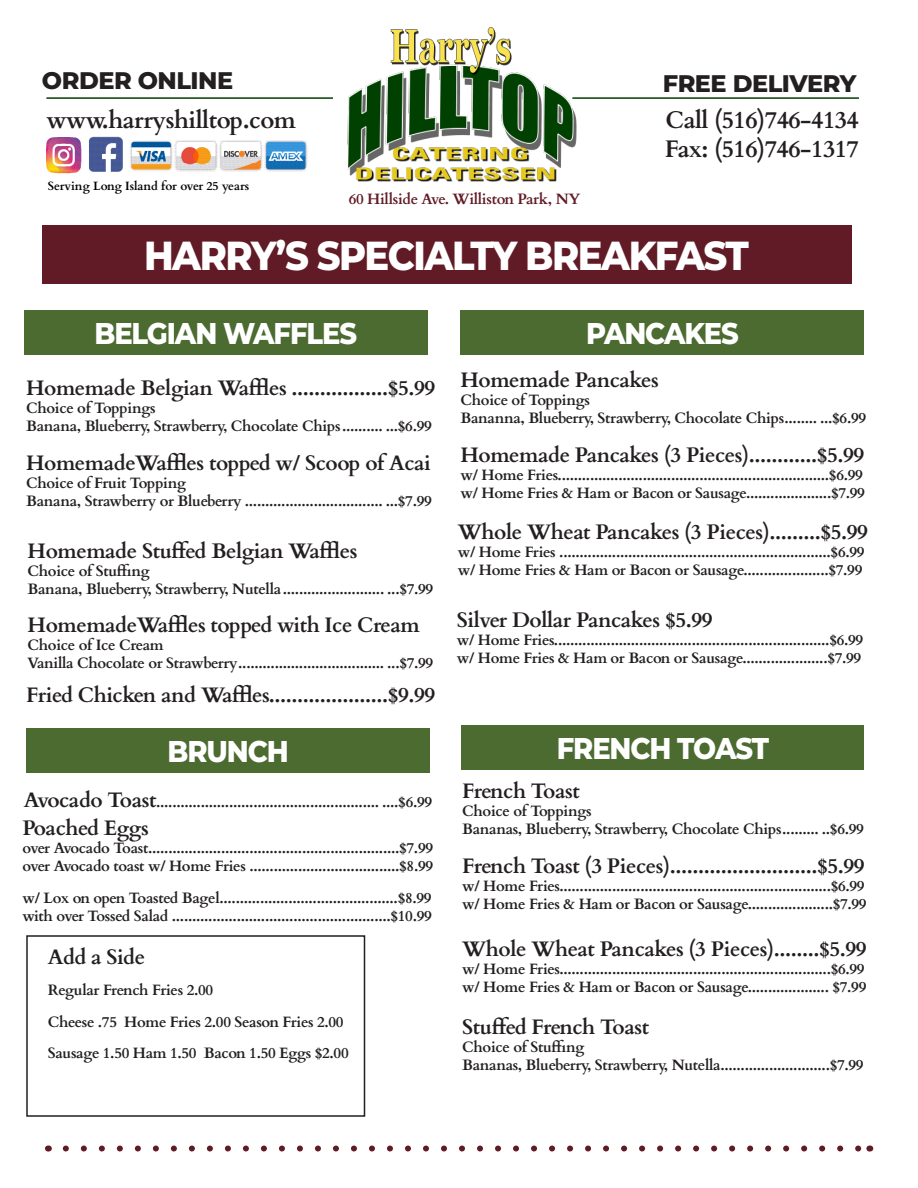
<style>
.page{position:relative;width:918px;height:1188px;background:#fff}
.page>*{position:absolute;margin:0;border:0;box-sizing:border-box;transform-origin:0 0}
.t1{font:800 40.5px "Montserrat";letter-spacing:-.04em;color:#fff;scale:.91 1}
.t2{font:800 30px "Montserrat";letter-spacing:-.04em;color:#fff;scale:.91 1}
.t3{font:700 24px "Cardo";letter-spacing:-.02em;color:#231f20}
.t4{font:800 24px "Montserrat";letter-spacing:-.02em;color:#231f20}
.t5{font:700 21px "Cardo";letter-spacing:-.02em;color:#231f20}
.t6{font:700 15px/18px "Cardo";letter-spacing:-.02em;color:#231f20}
.t7{font:700 15px "Cardo";letter-spacing:-.02em;color:#611b26}
.t8{font:700 12px "Cardo";color:#000}
.s1{font-size:21px}
</style>
<div class="page">
<div style="left:42px;top:225px;width:809px;height:58px;background:#611b26"></div>
<img style="left:348px;top:28px;width:228px;height:154px">
<hr style="left:572px;top:97px;width:287px;height:2px;background:#004001">
<hr style="left:46px;top:97px;width:287px;height:2px;background:#004001">
<img style="left:46px;top:136px;width:77px;height:37px">
<img style="left:130px;top:140px;width:178px;height:32px">
<div style="left:26px;top:935px;width:339px;height:182px;border:2px solid #231f20"></div>
<div style="left:460px;top:310px;width:404px;height:45px;background:#4b6b31"></div>
<div style="left:462px;top:725px;width:402px;height:45px;background:#4b6b31"></div>
<svg style="left:66px;top:1146px;width:794px;height:6px"></svg>
<div style="left:24px;top:310px;width:404px;height:45px;background:#4b6b31"></div>
<div style="left:26px;top:728px;width:404px;height:44px;background:#4b6b31"></div>
<p class="t4" style="left:42px;top:63px;width:193px">ORDER ONLINE</p>
<p class="t4" style="left:663px;top:66px;width:195px">FREE DELIVERY</p>
<p class="t3" style="left:46px;top:100px;width:251px">www.harryshilltop.com</p>
<p class="t3" style="left:666px;top:100px;width:195px">Call (516)746-4134</p>
<p class="t3" style="left:665px;top:129px;width:196px">Fax: (516)746-1317</p>
<p class="t7" style="left:349px;top:187px;width:233px">60 Hillside Ave. Williston Park, NY</p>
<p class="t8" style="left:48px;top:177px;width:203px">Serving Long Island for over 25 years</p>
<p class="t1" style="left:144px;top:226px;width:666px">HARRY’S SPECIALTY BREAKFAST</p>
<p class="t2" style="left:94px;top:311px;width:290px">BELGIAN WAFFLES</p>
<p class="t5" style="left:26px;top:371px;width:411px">Homemade Belgian Waffles .................$5.99</p>
<p class="t6" style="left:26px;top:398px;width:407px">Choice of Toppings<br>Banana, Blueberry, Strawberry, Chocolate Chips.......... ...$6.99</p>
<p class="t5" style="left:26px;top:446px;width:406px">HomemadeWaffles topped w/ Scoop of Acai</p>
<p class="t6" style="left:26px;top:473px;width:407px">Choice of Fruit Topping<br>Banana, Strawberry or Blueberry .................................. ...$7.99</p>
<p class="t5" style="left:28px;top:534px;width:331px">Homemade Stuffed Belgian Waffles</p>
<p class="t6" style="left:28px;top:560px;width:407px">Choice of Stuffing<br>Banana, Blueberry, Strawberry, Nutella......................... ...$7.99</p>
<p class="t5" style="left:28px;top:608px;width:394px">HomemadeWaffles topped with Ice Cream</p>
<p class="t6" style="left:28px;top:635px;width:407px">Choice of Ice Cream<br>Vanilla Chocolate or Strawberry.................................... ...$7.99</p>
<p class="t5" style="left:26px;top:678px;width:411px">Fried Chicken and Waffles.....................$9.99</p>
<p class="t2" style="left:167px;top:729px;width:135px">BRUNCH</p>
<p class="t6" style="left:24px;top:792px;width:410px"><span class="s1">Avocado Toast</span>....................................................... ....$6.99</p>
<p class="t5" style="left:22px;top:811px;width:128px">Poached Eggs</p>
<p class="t6" style="left:22px;top:838px;width:412px">over Avocado Toast..............................................................$7.99 over Avocado toast w/ Home Fries .....................................$8.99</p>
<p class="t6" style="left:22px;top:888px;width:411px">w/ Lox on open Toasted Bagel............................................$8.99 with over Tossed Salad ......................................................$10.99</p>
<p class="t5" style="left:48px;top:940px;width:99px">Add a Side</p>
<p class="t6" style="left:48px;top:980px;width:167px">Regular French Fries 2.00</p>
<p class="t6" style="left:48px;top:1011px;width:297px">Cheese .75 Home Fries 2.00 Season Fries 2.00</p>
<p class="t6" style="left:48px;top:1043px;width:302px">Sausage 1.50 Ham 1.50 Bacon 1.50 Eggs $2.00</p>
<p class="t2" style="left:586px;top:311px;width:169px">PANCAKES</p>
<p class="t5" style="left:460px;top:363px;width:200px">Homemade Pancakes</p>
<p class="t6" style="left:460px;top:390px;width:407px">Choice of Toppings<br>Bananna, Blueberry, Strawberry, Chocolate Chips........ ...$6.99</p>
<p class="t5" style="left:460px;top:438px;width:405px">Homemade Pancakes (3 Pieces)............$5.99</p>
<p class="t6" style="left:460px;top:464px;width:406px">w/ Home Fries...................................................................$6.99 w/ Home Fries &amp; Ham or Bacon or Sausage.....................$7.99</p>
<p class="t5" style="left:458px;top:515px;width:411px">Whole Wheat Pancakes (3 Pieces).........$5.99</p>
<p class="t6" style="left:458px;top:542px;width:408px">w/ Home Fries ...................................................................$6.99 w/ Home Fries &amp; Ham or Bacon or Sausage.....................$7.99</p>
<p class="t5" style="left:457px;top:603px;width:257px">Silver Dollar Pancakes $5.99</p>
<p class="t6" style="left:457px;top:630px;width:408px">w/ Home Fries....................................................................$6.99 w/ Home Fries &amp; Ham or Bacon or Sausage.....................$7.99</p>
<p class="t2" style="left:557px;top:726px;width:235px">FRENCH TOAST</p>
<p class="t5" style="left:462px;top:774px;width:119px">French Toast</p>
<p class="t6" style="left:462px;top:801px;width:403px">Choice of Toppings<br>Bananas, Blueberry, Strawberry, Chocolate Chips......... ..$6.99</p>
<p class="t5" style="left:462px;top:849px;width:404px">French Toast (3 Pieces)..........................$5.99</p>
<p class="t6" style="left:462px;top:876px;width:406px">w/ Home Fries...................................................................$6.99 w/ Home Fries &amp; Ham or Bacon or Sausage.....................$7.99</p>
<p class="t5" style="left:462px;top:932px;width:406px">Whole Wheat Pancakes (3 Pieces)........$5.99</p>
<p class="t6" style="left:462px;top:959px;width:406px">w/ Home Fries...................................................................$6.99 w/ Home Fries &amp; Ham or Bacon or Sausage.................... $7.99</p>
<p class="t5" style="left:462px;top:1010px;width:188px">Stuffed French Toast</p>
<p class="t6" style="left:462px;top:1037px;width:403px">Choice of Stuffing<br>Bananas, Blueberry, Strawberry, Nutella...........................$7.99</p>
</div>
